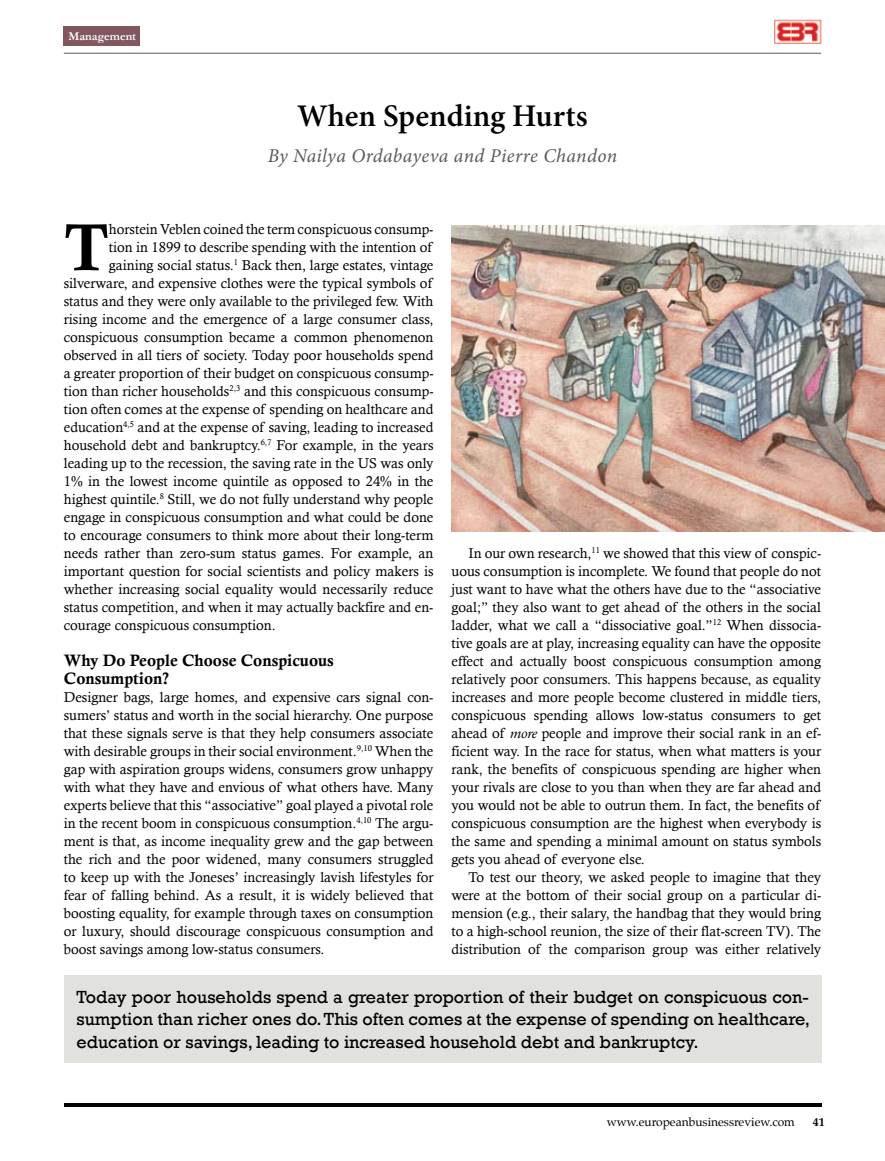
<style>
.page{position:relative;width:885px;height:1161px;background:#fff}
.page>*{position:absolute;margin:0;border:0;box-sizing:border-box;transform-origin:0 0}
.t1{font:66.6px "Calis MT Bol";color:#000}
.t2{font:600 31.5px "Minion Pro";color:#000}
.t3{font:italic 19.5px "Minion Pro";letter-spacing:.02em;color:#58595b}
.t4{font:18px/22.5px "Rockwell";color:#000;text-align:justify}
.t5{font:16.5px/18px "Calis MT Bol";color:#000}
.t6{font:14.25px/18px "Calisto";color:#000;text-align:justify}
.t7{font:12px "Palatino";color:#000}
.t8{font:700 12px "Garamond";color:#fff}
.t9{font:700 12px "Palatino";color:#000}
.s1{font-style:italic}
</style>
<div class="page">
<hr style="left:64px;top:53px;width:757px;height:1px;background:#58595b">
<img style="left:774px;top:19px;width:48px;height:25px">
<hr style="left:64px;top:1103px;width:757px;height:4px;background:#000">
<img style="left:451px;top:225px;width:433px;height:306px">
<div style="left:64px;top:975px;width:757px;height:87px;background:#e1e2dd"></div>
<div style="left:63px;top:26px;width:77px;height:20px;background:#825760"></div>
<p class="t8" style="left:68px;top:29px;width:69px">Management</p>
<h2 class="t2" style="left:297px;top:94px;width:292px">When Spending Hurts</h2>
<h3 class="t3" style="left:268px;top:142px;width:351px">By Nailya Ordabayeva and Pierre Chandon</h3>
<h1 class="t1" style="left:64px;top:209px;width:47px">T</h1>
<p class="t6" style="left:109px;top:220px;width:326px">horstein Veblen coined the term conspicuous consump-</p>
<p class="t6" style="left:109px;top:238px;width:324px">tion in 1899 to describe spending with the intention of</p>
<p class="t6" style="left:109px;top:256px;width:326px">gaining social status.<sup>1</sup> Back then, large estates, vintage</p>
<p class="t6" style="left:64px;top:274px;width:369px">silverware, and expensive clothes were the typical symbols of</p>
<p class="t6" style="left:64px;top:292px;width:371px">status and they were only available to the privileged few. With</p>
<p class="t6" style="left:64px;top:310px;width:371px">rising income and the emergence of a large consumer class,</p>
<p class="t6" style="left:64px;top:328px;width:371px">conspicuous consumption became a common phenomenon</p>
<p class="t6" style="left:64px;top:346px;width:371px">observed in all tiers of society. Today poor households spend</p>
<p class="t6" style="left:64px;top:364px;width:371px">a greater proportion of their budget on conspicuous consump-</p>
<p class="t6" style="left:64px;top:382px;width:371px">tion than richer households<sup>2,3</sup> and this conspicuous consump-</p>
<p class="t6" style="left:64px;top:400px;width:371px">tion often comes at the expense of spending on healthcare and</p>
<p class="t6" style="left:64px;top:418px;width:371px">education<sup>4,5</sup> and at the expense of saving, leading to increased</p>
<p class="t6" style="left:64px;top:436px;width:371px">household debt and bankruptcy.<sup>6,7</sup> For example, in the years</p>
<p class="t6" style="left:64px;top:454px;width:371px">leading up to the recession, the saving rate in the US was only</p>
<p class="t6" style="left:64px;top:472px;width:371px">1% in the lowest income quintile as opposed to 24% in the</p>
<p class="t6" style="left:64px;top:490px;width:371px">highest quintile.<sup>8</sup> Still, we do not fully understand why people</p>
<p class="t6" style="left:64px;top:508px;width:371px">engage in conspicuous consumption and what could be done</p>
<p class="t6" style="left:64px;top:526px;width:371px">to encourage consumers to think more about their long-term</p>
<p class="t6" style="left:64px;top:544px;width:371px">needs rather than zero-sum status games. For example, an</p>
<p class="t6" style="left:64px;top:562px;width:371px">important question for social scientists and policy makers is</p>
<p class="t6" style="left:64px;top:580px;width:371px">whether increasing social equality would necessarily reduce</p>
<p class="t6" style="left:64px;top:598px;width:371px">status competition, and when it may actually backfire and en-</p>
<p class="t6" style="left:64px;top:616px;width:213px">courage conspicuous consumption.</p>
<p class="t5" style="left:64px;top:651px;width:271px">Why Do People Choose Conspicuous<br>Consumption?</p>
<p class="t6" style="left:64px;top:688px;width:371px">Designer bags, large homes, and expensive cars signal con&shy;sumers’ status and worth in the social hierarchy. One purpose that these signals serve is that they help consumers associate with desirable groups in their social environment.<sup>9,10</sup> When the gap with aspiration groups widens, consumers grow unhappy with what they have and envious of what others have. Many experts believe that this “associative” goal played a pivotal role in the recent boom in conspicuous consumption.<sup>4,10</sup> The argu&shy;ment is that, as income inequality grew and the gap between the rich and the poor widened, many consumers struggled to keep up with the Joneses’ increasingly lavish lifestyles for fear of falling behind. As a result, it is widely believed that boosting equality, for example through taxes on consumption or luxury, should discourage conspicuous consumption and boost savings among low-status consumers.</p>
<p class="t6" style="left:451px;top:544px;width:371px;text-indent:17px">In our own research,<sup>11</sup> we showed that this view of conspic&shy;uous consumption is incomplete. We found that people do not just want to have what the others have due to the “associative goal;” they also want to get ahead of the others in the social ladder, what we call a “dissociative goal.”<sup>12</sup> When dissocia&shy;tive goals are at play, increasing equality can have the opposite effect and actually boost conspicuous consumption among relatively poor consumers. This happens because, as equality increases and more people become clustered in middle tiers, conspicuous spending allows low-status consumers to get ahead of <span class="s1">more</span> people and improve their social rank in an ef&shy;ficient way. In the race for status, when what matters is your rank, the benefits of conspicuous spending are higher when your rivals are close to you than when they are far ahead and you would not be able to outrun them. In fact, the benefits of conspicuous consumption are the highest when everybody is the same and spending a minimal amount on status symbols gets you ahead of everyone else.</p>
<p class="t6" style="left:451px;top:868px;width:371px;text-indent:17px">To test our theory, we asked people to imagine that they were at the bottom of their social group on a particular di&shy;mension (e.g., their salary, the handbag that they would bring to a high-school reunion, the size of their flat-screen TV). The distribution of the comparison group was either relatively</p>
<p class="t4" style="left:77px;top:985px;width:735px">Today poor households spend a greater proportion of their budget on conspicuous con&shy;sumption than richer ones do. This often comes at the expense of spending on healthcare, education or savings, leading to increased household debt and bankruptcy.</p>
<p class="t7" style="left:606px;top:1112px;width:189px">www.europeanbusinessreview.com</p>
<p class="t9" style="left:812px;top:1112px;width:13px">41</p>
</div>
